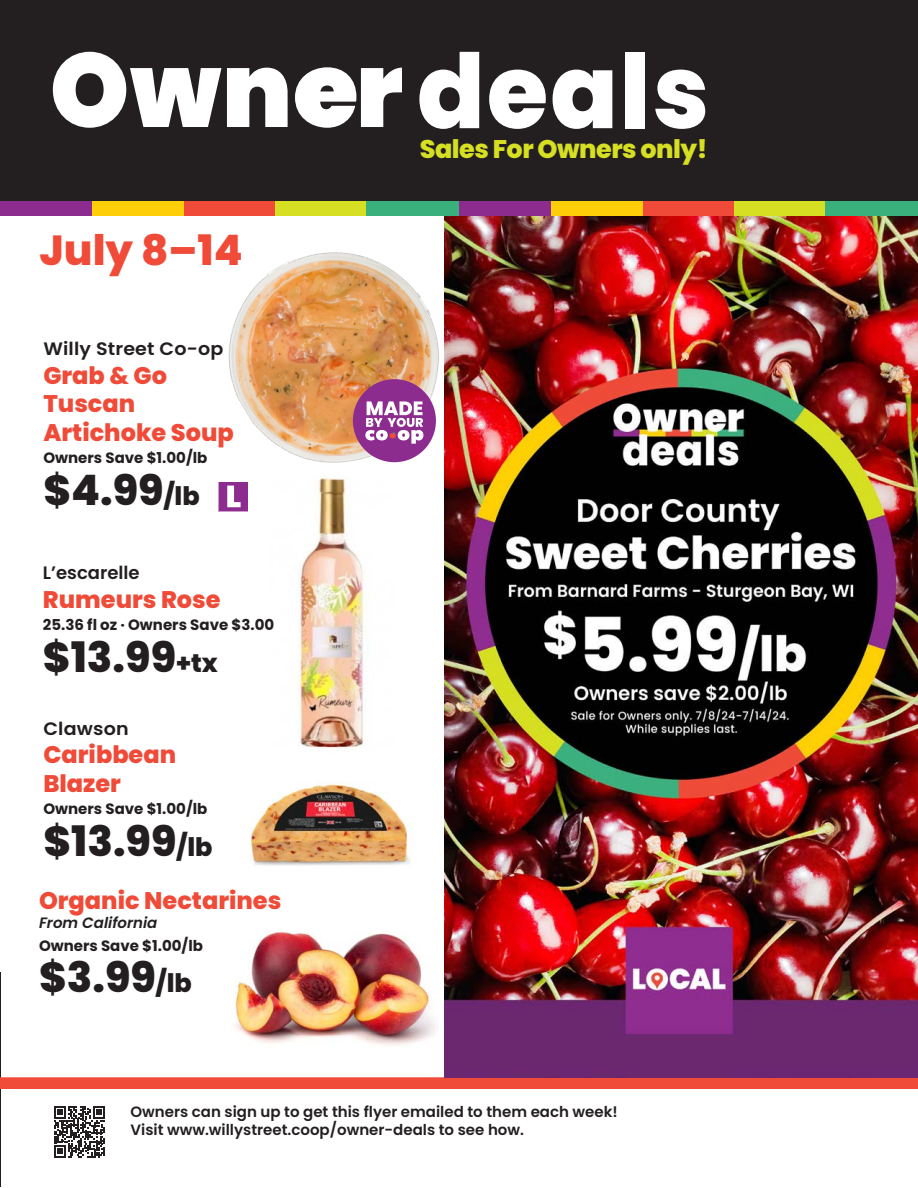
<style>
.page{position:relative;width:918px;height:1188px;background:#fff}
.page>*{position:absolute;margin:0;border:0;box-sizing:border-box;transform-origin:0 0}
.t1{font:800 42px "Poppins";color:#231f20}
.t2{font:800 42px "Poppins";color:#ef4b38}
.t3{font:800 25.5px "Poppins";letter-spacing:-.02em;color:#d6df21}
.t4{font:800 24px/28.5px "Poppins";color:#ef4b38}
.t5{font:600 18px "Poppins";letter-spacing:.01em;color:#231f20;scale:1.06 1}
.t6{font:600 18px "Poppins";letter-spacing:.01em;color:#231f20}
.t7{font:600 15px "Poppins";color:#231f20}
.t8{font:700 15px "Poppins";color:#231f20}
.t9{font:italic 600 15px "Poppins";color:#231f20}
.s1{font-size:25.5px}
</style>
<div class="page">
<hr style="left:0;top:973px;width:1px;height:214px;background:#231f20">
<div style="left:0;top:0;width:918px;height:207px;background:#231f20"></div>
<svg style="left:419px;top:52px;width:60px;height:77px"></svg>
<svg style="left:489px;top:70px;width:57px;height:59px"></svg>
<svg style="left:553px;top:70px;width:59px;height:59px"></svg>
<div style="left:626px;top:52px;width:19px;height:76px;background:#fff"></div>
<svg style="left:655px;top:70px;width:50px;height:59px"></svg>
<svg style="left:53px;top:52px;width:168px;height:76px"></svg>
<svg style="left:227px;top:68px;width:61px;height:59px"></svg>
<svg style="left:295px;top:67px;width:107px;height:61px"></svg>
<div style="left:184px;top:201px;width:91px;height:15px;background:#ef4b38"></div>
<div style="left:275px;top:201px;width:92px;height:15px;background:#d6df21"></div>
<div style="left:367px;top:201px;width:92px;height:15px;background:#3ab07c"></div>
<div style="left:0;top:201px;width:92px;height:15px;background:#8d2c8f"></div>
<div style="left:92px;top:201px;width:92px;height:15px;background:#fece08"></div>
<div style="left:643px;top:201px;width:91px;height:15px;background:#ef4b38"></div>
<div style="left:734px;top:201px;width:92px;height:15px;background:#d6df21"></div>
<div style="left:826px;top:201px;width:92px;height:15px;background:#3ab07c"></div>
<div style="left:459px;top:201px;width:92px;height:15px;background:#8d2c8f"></div>
<div style="left:551px;top:201px;width:92px;height:15px;background:#fece08"></div>
<img style="left:235px;top:931px;width:201px;height:115px">
<img style="left:250px;top:783px;width:161px;height:83px">
<img style="left:298px;top:500px;width:67px;height:248px">
<img style="left:228px;top:212px;width:211px;height:288px">
<svg style="left:218px;top:481px;width:31px;height:31px"></svg>
<div style="left:353px;top:379px;width:83px;height:83px;background:#8d2c8f;border-radius:50%"></div>
<svg style="left:365px;top:401px;width:58px;height:43px"></svg>
<svg style="left:0;top:1077px;width:918px;height:12px;background:#e94b3c"></svg>
<svg style="left:54px;top:1106px;width:51px;height:51px"></svg>
<img style="left:444px;top:216px;width:474px;height:861px">
<p class="t2" style="left:39px;top:226px;width:205px">July 8–14</p>
<p class="t5" style="left:43px;top:339px;width:171px">Willy Street Co-op</p>
<p class="t4" style="left:43px;top:361px;width:192px">Grab &amp; Go<br>Tuscan<br>Artichoke Soup</p>
<p class="t8" style="left:43px;top:449px;width:166px">Owners Save $1.00/lb</p>
<p class="t1" style="left:43px;top:466px;width:158px">$4.99<span class="s1">/lb</span></p>
<p class="t6" style="left:43px;top:563px;width:98px">L’escarelle</p>
<p class="t4" style="left:43px;top:585px;width:179px">Rumeurs Rose</p>
<p class="t8" style="left:43px;top:616px;width:233px">25.36 fl oz · Owners Save $3.00</p>
<p class="t1" style="left:43px;top:633px;width:176px">$13.99<span class="s1">+tx</span></p>
<p class="t5" style="left:43px;top:718px;width:82px">Clawson</p>
<p class="t4" style="left:43px;top:741px;width:134px">Caribbean</p>
<p class="t4" style="left:43px;top:769px;width:79px">Blazer</p>
<p class="t8" style="left:43px;top:800px;width:166px">Owners Save $1.00/lb</p>
<p class="t1" style="left:43px;top:817px;width:171px">$13.99<span class="s1">/lb</span></p>
<p class="t4" style="left:39px;top:887px;width:244px">Organic Nectarines</p>
<p class="t9" style="left:39px;top:914px;width:120px">From California</p>
<p class="t8" style="left:39px;top:937px;width:166px">Owners Save $1.00/lb</p>
<p class="t1" style="left:39px;top:953px;width:154px">$3.99<span class="s1">/lb</span></p>
<h2 class="t3" style="left:420px;top:134px;width:289px">Sales For Owners only!</h2>
<p class="t7" style="left:130px;top:1103px;width:489px">Owners can sign up to get this flyer emailed to them each week!</p>
<p class="t7" style="left:130px;top:1121px;width:395px">Visit www.willystreet.coop/owner-deals to see how.</p>
</div>
